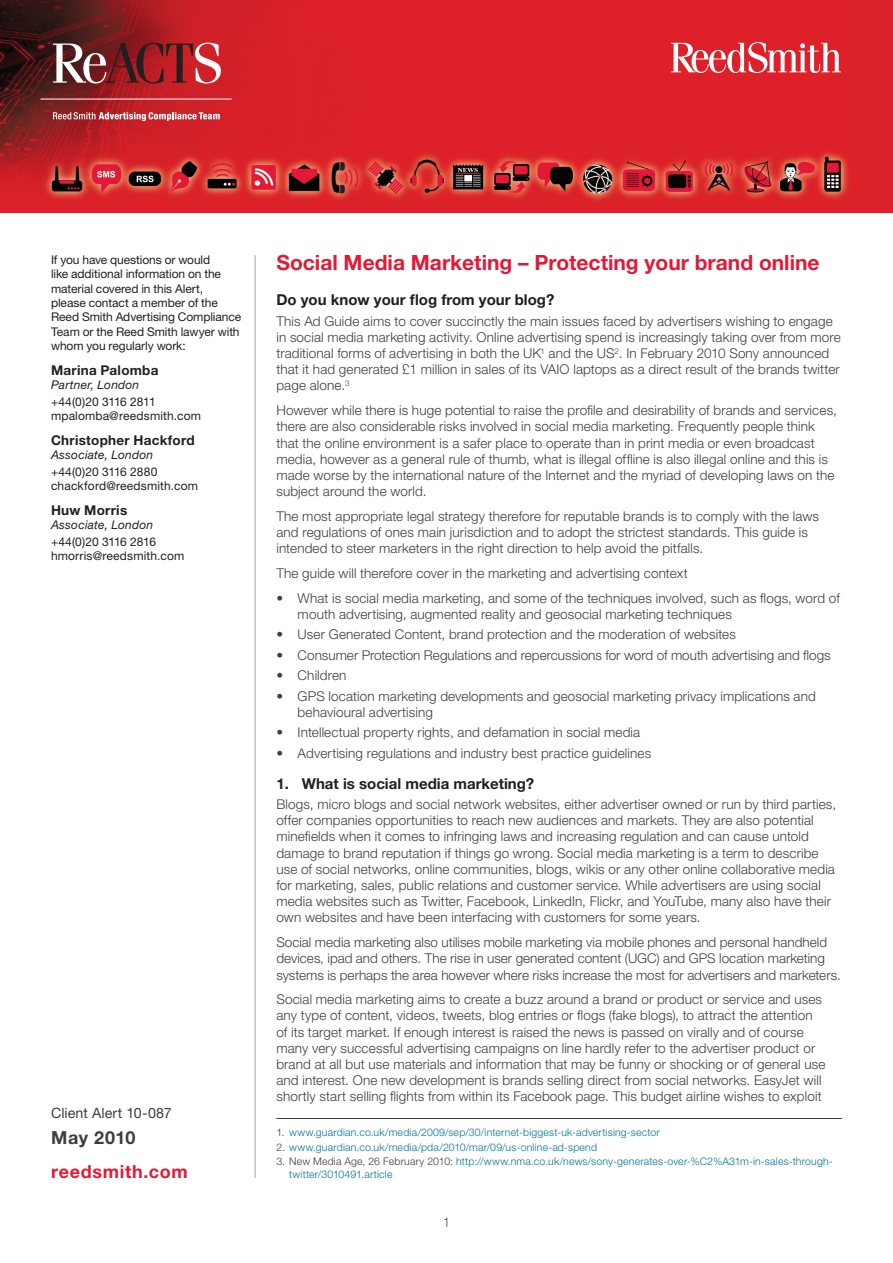
<style>
.page{position:relative;width:893px;height:1263px;background:#fff}
.page>*{position:absolute;margin:0;border:0;box-sizing:border-box;transform-origin:0 0}
.Titles{font:700 21px "Helvetica Neue LT Std";color:#e51836}
.t1{font:700 18px "Helvetica Neue LT Std";letter-spacing:.04em;color:#e51836}
.t2{font:700 18px "Helvetica Neue LT Std";letter-spacing:.025em;color:#3e3e3f}
.Subheadings{font:700 15px "Helvetica Neue LT Std";color:#231f20}
.Side_Bar_Copy{font:14.25px "Helvetica Neue LT Std";letter-spacing:.005em;color:#3e3e3f}
.Body_Copy{font:300 13.5px/16.2px "Helvetica Neue LT Std";letter-spacing:.01em;color:#3e3e3f}
.Bullet_points{font:300 13.5px/16.2px "Helvetica Neue LT Std";letter-spacing:.01em;color:#3e3e3f}
.Side_Bar_Copy-2{font:700 13.5px "Helvetica Neue LT Std";letter-spacing:.02em;color:#231f20}
.t3{font:300 13.5px "Helvetica Neue LT Std";color:#57585a}
.Side_Bar_Copy-3{font:12px/14.4px "Helvetica Neue LT Std";letter-spacing:-.005em;color:#231f20}
.Side_Bar_Copy-4{font:12px/14.4px "Helvetica Neue LT Std";letter-spacing:.015em;color:#231f20}
.Side_Bar_Copy-5{font:italic 12px "Helvetica Neue LT Std";letter-spacing:.015em;color:#231f20}
.Body_Copy-2{font:300 10.5px/12.6px "Helvetica Neue LT Std";letter-spacing:.02em;color:#00729c}
.s1{color:#3e3e3f}
</style>
<div class="page">
<img style="left:0;top:0;width:893px;height:213px">
<hr style="left:255px;top:255px;width:1px;height:923px;background:#a8a9ad">
<svg style="left:671px;top:42px;width:170px;height:31px"></svg>
<svg style="left:53px;top:43px;width:168px;height:41px;background:#994245"></svg>
<hr style="left:40px;top:99px;width:192px;height:1px;background:#fff">
<svg style="left:53px;top:112px;width:167px;height:9px"></svg>
<hr style="left:276px;top:1118px;width:566px;height:1px;background:#3e3e3f">
<p class="Side_Bar_Copy-3" style="left:51px;top:252px;width:192px">If you have questions or would<br>like additional information on the material covered in this Alert,<br>please contact a member of the<br>Reed Smith Advertising Compliance<br>Team or the Reed Smith lawyer with whom you regularly work:</p>
<p class="Side_Bar_Copy-2" style="left:51px;top:362px;width:109px">Marina Palomba</p>
<p class="Side_Bar_Copy-5" style="left:51px;top:378px;width:90px">Partner, London</p>
<p class="Side_Bar_Copy-3" style="left:51px;top:394px;width:151px">+44(0)20 3116 2811 mpalomba@reedsmith.com</p>
<p class="Side_Bar_Copy-2" style="left:51px;top:432px;width:145px">Christopher Hackford</p>
<p class="Side_Bar_Copy-5" style="left:51px;top:448px;width:104px">Associate, London</p>
<p class="Side_Bar_Copy-4" style="left:51px;top:464px;width:149px">+44(0)20 3116 2880 chackford@reedsmith.com</p>
<p class="Side_Bar_Copy-2" style="left:51px;top:502px;width:78px">Huw Morris</p>
<p class="Side_Bar_Copy-5" style="left:51px;top:518px;width:104px">Associate, London</p>
<p class="Side_Bar_Copy-4" style="left:51px;top:534px;width:135px">+44(0)20 3116 2816 hmorris@reedsmith.com</p>
<p class="Side_Bar_Copy" style="left:51px;top:1104px;width:122px">Client Alert 10-087</p>
<p class="t2" style="left:51px;top:1126px;width:86px">May 2010</p>
<p class="t1" style="left:51px;top:1160px;width:138px">reedsmith.com</p>
<p class="Titles" style="left:276px;top:250px;width:545px">Social Media Marketing – Protecting your brand online</p>
<p class="Subheadings" style="left:276px;top:290px;width:280px">Do you know your flog from your blog?</p>
<p class="Body_Copy" style="left:276px;top:312px;width:566px">This Ad Guide aims to cover succinctly the main issues faced by advertisers wishing to engage in social media marketing activity. Online advertising spend is increasingly taking over from more traditional forms of advertising in both the UK<sup>1</sup> and the US<sup>2</sup>. In February 2010 Sony announced that it had generated £1 million in sales of its VAIO laptops as a direct result of the brands twitter page alone.<sup>3</sup></p>
<p class="Body_Copy" style="left:276px;top:402px;width:562px">However while there is huge potential to raise the profile and desirability of brands and services, there are also considerable risks involved in social media marketing. Frequently people think that the online environment is a safer place to operate than in print media or even broadcast media, however as a general rule of thumb, what is illegal offline is also illegal online and this is made worse by the international nature of the Internet and the myriad of developing laws on the subject around the world.</p>
<p class="Body_Copy" style="left:276px;top:508px;width:544px">The most appropriate legal strategy therefore for reputable brands is to comply with the laws and regulations of ones main jurisdiction and to adopt the strictest standards. This guide is intended to steer marketers in the right direction to help avoid the pitfalls.</p>
<p class="Body_Copy" style="left:276px;top:565px;width:413px">The guide will therefore cover in the marketing and advertising context</p>
<p class="Bullet_points" style="left:298px;top:589px;width:544px;text-indent:-21px">• What is social media marketing, and some of the techniques involved, such as flogs, word of mouth advertising, augmented reality and geosocial marketing techniques</p>
<p class="Bullet_points" style="left:276px;top:626px;width:461px">• User Generated Content, brand protection and the moderation of websites</p>
<p class="Bullet_points" style="left:276px;top:647px;width:556px">• Consumer Protection Regulations and repercussions for word of mouth advertising and flogs</p>
<p class="Bullet_points" style="left:276px;top:667px;width:72px">• Children</p>
<p class="Bullet_points" style="left:298px;top:687px;width:520px;text-indent:-21px">• GPS location marketing developments and geosocial marketing privacy implications and behavioural advertising</p>
<p class="Bullet_points" style="left:276px;top:724px;width:365px">• Intellectual property rights, and defamation in social media</p>
<p class="Bullet_points" style="left:276px;top:745px;width:376px">• Advertising regulations and industry best practice guidelines</p>
<p class="Subheadings" style="left:276px;top:774px;width:259px">1. What is social media marketing?</p>
<p class="Body_Copy" style="left:276px;top:796px;width:561px">Blogs, micro blogs and social network websites, either advertiser owned or run by third parties, offer companies opportunities to reach new audiences and markets. They are also potential minefields when it comes to infringing laws and increasing regulation and can cause untold damage to brand reputation if things go wrong. Social media marketing is a term to describe use of social networks, online communities, blogs, wikis or any other online collaborative media for marketing, sales, public relations and customer service. While advertisers are using social media websites such as Twitter, Facebook, LinkedIn, Flickr, and YouTube, many also have their own websites and have been interfacing with customers for some years.</p>
<p class="Body_Copy" style="left:276px;top:934px;width:566px">Social media marketing also utilises mobile marketing via mobile phones and personal handheld devices, ipad and others. The rise in user generated content (UGC) and GPS location marketing systems is perhaps the area however where risks increase the most for advertisers and marketers.</p>
<p class="Body_Copy" style="left:276px;top:991px;width:550px">Social media marketing aims to create a buzz around a brand or product or service and uses any type of content, videos, tweets, blog entries or flogs (fake blogs), to attract the attention of its target market. If enough interest is raised the news is passed on virally and of course many very successful advertising campaigns on line hardly refer to the advertiser product or brand at all but use materials and information that may be funny or shocking or of general use and interest. One new development is brands selling direct from social networks. EasyJet will shortly start selling flights from within its Facebook page. This budget airline wishes to exploit</p>
<p class="Body_Copy-2" style="left:276px;top:1125px;width:385px"><span class="s1">1.</span> www.guardian.co.uk/media/2009/sep/30/internet-biggest-uk-advertising-sector</p>
<p class="Body_Copy-2" style="left:276px;top:1140px;width:322px"><span class="s1">2.</span> www.guardian.co.uk/media/pda/2010/mar/09/us-online-ad-spend</p>
<p class="Body_Copy-2" style="left:289px;top:1155px;width:545px;text-indent:-13px"><span class="s1">3. New Media Age, 26 February 2010:</span> http://www.nma.co.uk/news/sony-generates-over-%C2%A31m-in-sales-through&shy;twitter/3010491.article</p>
<p class="t3" style="left:443px;top:1214px;width:9px">1</p>
</div>
